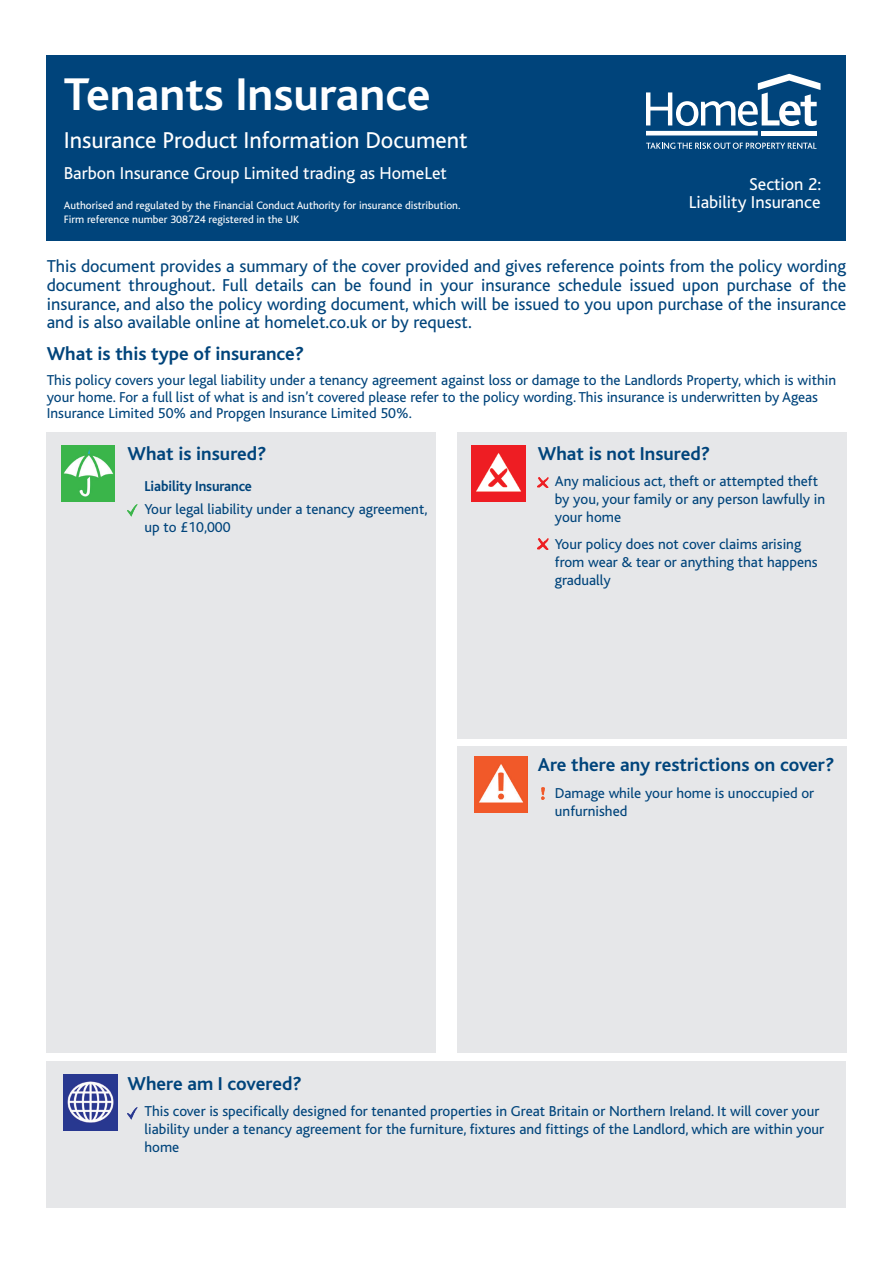
<style>
.page{position:relative;width:893px;height:1263px;background:#fff}
.page>*{position:absolute;margin:0;border:0;box-sizing:border-box;transform-origin:0 0}
.t1{font:700 48px "Bliss";color:#fff}
.t2{font:24px "Bliss";color:#fff}
.t3{font:700 19.5px "Bliss";color:#00447b}
.t4{font:18px/18.8px "Bliss";color:#00447b;text-align:justify}
.t5{font:18px/18px "Bliss";color:#fff;text-align:right}
.t6{font:15px/18px "Bliss";color:#00447b}
.t7{font:700 15px "Bliss";letter-spacing:-.01em;color:#00447b;scale:.95 1}
.t8{font:11.25px/13.5px "Bliss";color:#fff}
</style>
<div class="page">
<div style="left:47px;top:55px;width:799px;height:186px;background:#00447b"></div>
<hr style="left:646px;top:131px;width:112px;height:4px;background:#fff">
<hr style="left:762px;top:131px;width:55px;height:4px;background:#fff">
<svg style="left:646px;top:74px;width:174px;height:52px"></svg>
<svg style="left:646px;top:143px;width:170px;height:6px"></svg>
<div style="left:47px;top:432px;width:389px;height:620px;background:#e6e7e9"></div>
<div style="left:457px;top:432px;width:389px;height:306px;background:#e6e7e9"></div>
<img style="left:472px;top:446px;width:53px;height:56px">
<svg style="left:538px;top:477px;width:10px;height:10px"></svg>
<svg style="left:538px;top:539px;width:10px;height:10px"></svg>
<img style="left:61px;top:445px;width:54px;height:56px">
<svg style="left:128px;top:505px;width:10px;height:11px"></svg>
<div style="left:457px;top:746px;width:389px;height:306px;background:#e6e7e9"></div>
<img style="left:474px;top:756px;width:54px;height:56px">
<svg style="left:541px;top:788px;width:4px;height:11px"></svg>
<div style="left:47px;top:1061px;width:799px;height:147px;background:#e6e7e9"></div>
<img style="left:64px;top:1075px;width:53px;height:56px">
<svg style="left:128px;top:1108px;width:10px;height:11px"></svg>
<p class="t1" style="left:64px;top:70px;width:368px">Tenants Insurance</p>
<p class="t2" style="left:64px;top:127px;width:406px">Insurance Product Information Document</p>
<p class="t5" style="left:64px;top:164px;width:385px">Barbon Insurance Group Limited trading as HomeLet</p>
<p class="t8" style="left:64px;top:199px;width:398px">Authorised and regulated by the Financial Conduct Authority for insurance distribution.<br>Firm reference number 308724 registered in the UK</p>
<p class="t5" style="left:689px;top:175px;width:134px">Section 2:<br>Liability Insurance</p>
<p class="t4" style="left:47px;top:257px;width:801px">This document provides a summary of the cover provided and gives reference points from the policy wording document throughout. Full details can be found in your insurance schedule issued upon purchase of the insurance, and also the policy wording document, which will be issued to you upon purchase of the insurance and is also available online at homelet.co.uk or by request.</p>
<p class="t3" style="left:47px;top:344px;width:259px">What is this type of insurance?</p>
<p class="t6" style="left:47px;top:372px;width:791px;line-height:16.5px">This policy covers your legal liability under a tenancy agreement against loss or damage to the Landlords Property, which is within your home. For a full list of what is and isn’t covered please refer to the policy wording. This insurance is underwritten by Ageas<br>Insurance Limited 50% and Propgen Insurance Limited 50%.</p>
<p class="t3" style="left:128px;top:443px;width:140px">What is insured?</p>
<p class="t7" style="left:145px;top:479px;width:115px">Liability Insurance</p>
<p class="t6" style="left:145px;top:500px;width:284px">Your legal liability under a tenancy agreement, up to £10,000</p>
<p class="t3" style="left:538px;top:443px;width:174px">What is not Insured?</p>
<p class="t6" style="left:555px;top:472px;width:272px">Any malicious act, theft or attempted theft by you, your family or any person lawfully in your home</p>
<p class="t6" style="left:555px;top:535px;width:264px">Your policy does not cover claims arising from wear &amp; tear or anything that happens gradually</p>
<p class="t3" style="left:538px;top:755px;width:298px">Are there any restrictions on cover?</p>
<p class="t6" style="left:555px;top:784px;width:261px">Damage while your home is unoccupied or unfurnished</p>
<p class="t3" style="left:128px;top:1073px;width:176px">Where am I covered?</p>
<p class="t6" style="left:145px;top:1103px;width:681px">This cover is specifically designed for tenanted properties in Great Britain or Northern Ireland. It will cover your liability under a tenancy agreement for the furniture, fixtures and fittings of the Landlord, which are within your home</p>
</div>
